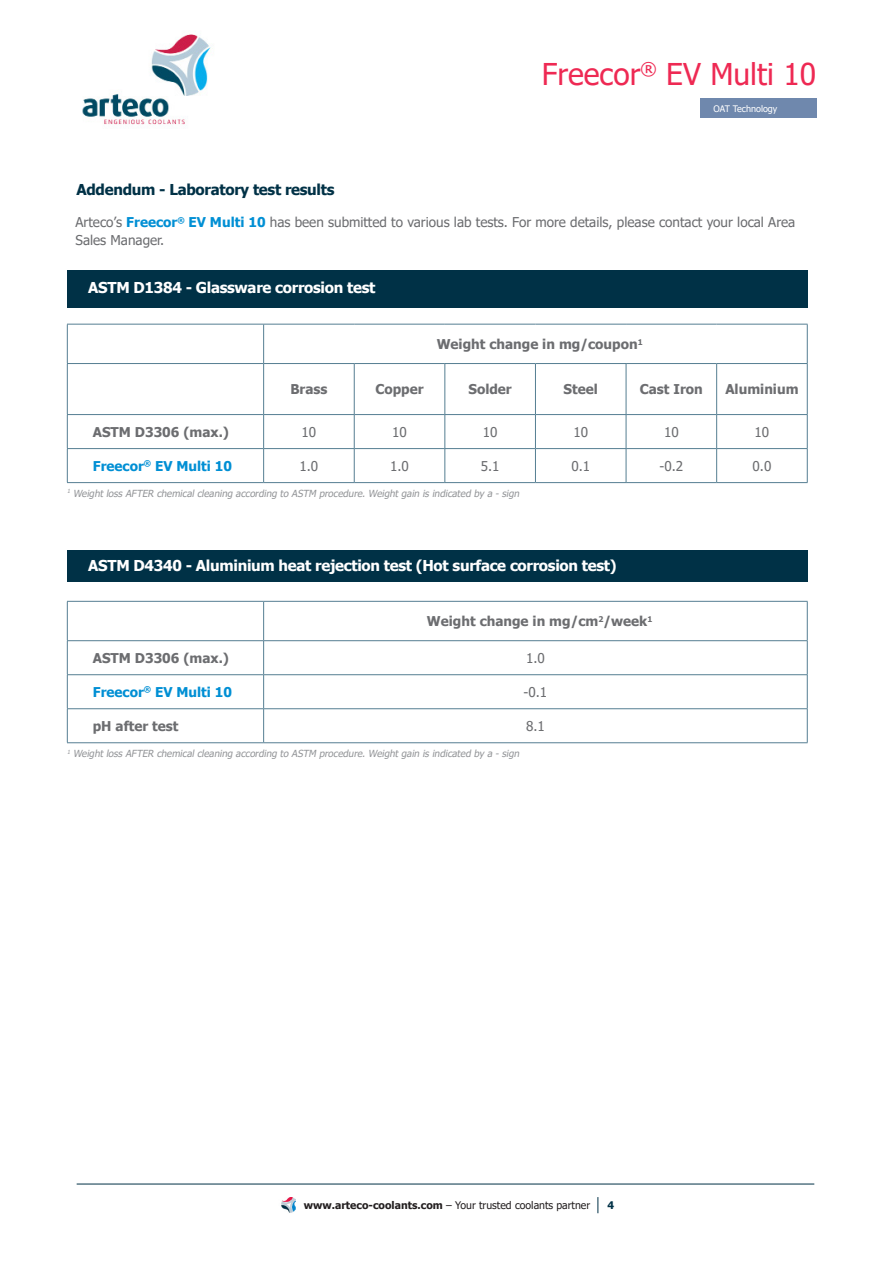
<style>
.page{position:relative;width:893px;height:1263px;background:#fff}
.page>*{position:absolute;margin:0;border:0;box-sizing:border-box;transform-origin:0 0}
.t1{font:30px "Tahoma";color:#ee2953}
.Paragraph_Style_1{font:700 15px "Tahoma";letter-spacing:-.02em;color:#fff}
.Paragraph_Style_1-2{font:700 15px "Tahoma";letter-spacing:-.02em;color:#003146}
.TEKST{font:13.5px/18px "Tahoma";color:#6c6d70}
.TEKST-2{font:700 13.5px "Tahoma";color:#6c6d70}
.TEKST-3{font:700 13.5px "Tahoma";color:#008fd4}
.t2{font:10.5px "Tahoma";color:#231f20}
.t3{font:700 10.5px "Tahoma";color:#003146}
.Voetnoot{font:italic 9.75px "Tahoma";color:#939598}
.t4{font:9px "Tahoma";color:#fff}
.s1{font-weight:700;color:#008fd4}
.s2{font-weight:700}
</style>
<div class="page">
<img style="left:82px;top:34px;width:129px;height:91px">
<img style="left:281px;top:1197px;width:15px;height:16px">
<svg style="left:597px;top:1197px;width:1px;height:16px"></svg>
<hr style="left:77px;top:1184px;width:737px;height:1px;background:#003146">
<div style="left:701px;top:98px;width:116px;height:20px;background:#6f88ad"></div>
<div style="left:67px;top:270px;width:741px;height:38px;background:#003146"></div>
<hr style="left:67px;top:324px;width:197px;height:1px;background:#557e92">
<hr style="left:67px;top:324px;width:1px;height:39px;background:#557e92">
<hr style="left:264px;top:324px;width:90px;height:1px;background:#557e92">
<hr style="left:263px;top:324px;width:1px;height:39px;background:#557e92">
<hr style="left:354px;top:324px;width:91px;height:1px;background:#557e92">
<hr style="left:445px;top:324px;width:90px;height:1px;background:#557e92">
<hr style="left:535px;top:324px;width:91px;height:1px;background:#557e92">
<hr style="left:626px;top:324px;width:91px;height:1px;background:#557e92">
<hr style="left:717px;top:324px;width:91px;height:1px;background:#557e92">
<hr style="left:807px;top:324px;width:1px;height:39px;background:#557e92">
<hr style="left:67px;top:363px;width:197px;height:1px;background:#557e92">
<hr style="left:67px;top:364px;width:1px;height:50px;background:#557e92">
<hr style="left:264px;top:363px;width:90px;height:1px;background:#557e92">
<hr style="left:263px;top:364px;width:1px;height:50px;background:#557e92">
<hr style="left:354px;top:363px;width:91px;height:1px;background:#557e92">
<hr style="left:354px;top:364px;width:1px;height:50px;background:#557e92">
<hr style="left:445px;top:363px;width:90px;height:1px;background:#557e92">
<hr style="left:445px;top:364px;width:1px;height:50px;background:#557e92">
<hr style="left:535px;top:363px;width:91px;height:1px;background:#557e92">
<hr style="left:535px;top:364px;width:1px;height:50px;background:#557e92">
<hr style="left:626px;top:363px;width:91px;height:1px;background:#557e92">
<hr style="left:626px;top:364px;width:1px;height:50px;background:#557e92">
<hr style="left:717px;top:363px;width:91px;height:1px;background:#557e92">
<hr style="left:716px;top:364px;width:1px;height:50px;background:#557e92">
<hr style="left:807px;top:364px;width:1px;height:50px;background:#557e92">
<hr style="left:67px;top:414px;width:197px;height:1px;background:#557e92">
<hr style="left:67px;top:415px;width:1px;height:33px;background:#557e92">
<hr style="left:264px;top:414px;width:90px;height:1px;background:#557e92">
<hr style="left:263px;top:415px;width:1px;height:33px;background:#557e92">
<hr style="left:354px;top:414px;width:91px;height:1px;background:#557e92">
<hr style="left:354px;top:415px;width:1px;height:33px;background:#557e92">
<hr style="left:445px;top:414px;width:90px;height:1px;background:#557e92">
<hr style="left:445px;top:415px;width:1px;height:33px;background:#557e92">
<hr style="left:535px;top:414px;width:91px;height:1px;background:#557e92">
<hr style="left:535px;top:415px;width:1px;height:33px;background:#557e92">
<hr style="left:626px;top:414px;width:91px;height:1px;background:#557e92">
<hr style="left:626px;top:415px;width:1px;height:33px;background:#557e92">
<hr style="left:717px;top:414px;width:91px;height:1px;background:#557e92">
<hr style="left:716px;top:415px;width:1px;height:33px;background:#557e92">
<hr style="left:807px;top:415px;width:1px;height:33px;background:#557e92">
<hr style="left:67px;top:448px;width:197px;height:1px;background:#557e92">
<hr style="left:67px;top:449px;width:1px;height:33px;background:#557e92">
<hr style="left:264px;top:448px;width:90px;height:1px;background:#557e92">
<hr style="left:263px;top:449px;width:1px;height:33px;background:#557e92">
<hr style="left:354px;top:448px;width:91px;height:1px;background:#557e92">
<hr style="left:354px;top:449px;width:1px;height:33px;background:#557e92">
<hr style="left:445px;top:448px;width:90px;height:1px;background:#557e92">
<hr style="left:445px;top:449px;width:1px;height:33px;background:#557e92">
<hr style="left:535px;top:448px;width:91px;height:1px;background:#557e92">
<hr style="left:535px;top:449px;width:1px;height:33px;background:#557e92">
<hr style="left:626px;top:448px;width:91px;height:1px;background:#557e92">
<hr style="left:626px;top:449px;width:1px;height:33px;background:#557e92">
<hr style="left:717px;top:448px;width:91px;height:1px;background:#557e92">
<hr style="left:716px;top:449px;width:1px;height:33px;background:#557e92">
<hr style="left:807px;top:449px;width:1px;height:33px;background:#557e92">
<hr style="left:67px;top:482px;width:197px;height:1px;background:#557e92">
<hr style="left:264px;top:482px;width:90px;height:1px;background:#557e92">
<hr style="left:354px;top:482px;width:91px;height:1px;background:#557e92">
<hr style="left:445px;top:482px;width:90px;height:1px;background:#557e92">
<hr style="left:535px;top:482px;width:91px;height:1px;background:#557e92">
<hr style="left:626px;top:482px;width:91px;height:1px;background:#557e92">
<hr style="left:717px;top:482px;width:91px;height:1px;background:#557e92">
<div style="left:67px;top:550px;width:741px;height:31px;background:#003146"></div>
<hr style="left:67px;top:601px;width:197px;height:1px;background:#557e92">
<hr style="left:67px;top:602px;width:1px;height:38px;background:#557e92">
<hr style="left:264px;top:601px;width:544px;height:1px;background:#557e92">
<hr style="left:263px;top:602px;width:1px;height:38px;background:#557e92">
<hr style="left:807px;top:602px;width:1px;height:38px;background:#557e92">
<hr style="left:67px;top:640px;width:197px;height:1px;background:#557e92">
<hr style="left:67px;top:641px;width:1px;height:33px;background:#557e92">
<hr style="left:264px;top:640px;width:544px;height:1px;background:#557e92">
<hr style="left:263px;top:641px;width:1px;height:33px;background:#557e92">
<hr style="left:807px;top:641px;width:1px;height:33px;background:#557e92">
<hr style="left:67px;top:674px;width:197px;height:1px;background:#557e92">
<hr style="left:67px;top:675px;width:1px;height:33px;background:#557e92">
<hr style="left:264px;top:674px;width:544px;height:1px;background:#557e92">
<hr style="left:263px;top:675px;width:1px;height:33px;background:#557e92">
<hr style="left:807px;top:675px;width:1px;height:33px;background:#557e92">
<hr style="left:67px;top:708px;width:197px;height:1px;background:#557e92">
<hr style="left:67px;top:709px;width:1px;height:33px;background:#557e92">
<hr style="left:264px;top:708px;width:544px;height:1px;background:#557e92">
<hr style="left:263px;top:709px;width:1px;height:33px;background:#557e92">
<hr style="left:807px;top:709px;width:1px;height:33px;background:#557e92">
<hr style="left:67px;top:742px;width:197px;height:1px;background:#557e92">
<hr style="left:264px;top:742px;width:544px;height:1px;background:#557e92">
<p class="t1" style="left:542px;top:54px;width:276px">Freecor<sup>®</sup> EV Multi 10</p>
<p class="t4" style="left:713px;top:102px;width:65px">OAT Technology</p>
<p class="Paragraph_Style_1-2" style="left:77px;top:179px;width:259px">Addendum - Laboratory test results</p>
<p class="TEKST" style="left:76px;top:214px;width:721px">Arteco’s <span class="s1">Freecor</span><sup>®</sup> <span class="s1">EV Multi 10</span> has been submitted to various lab tests. For more details, please contact your local Area<br>Sales Manager.</p>
<p class="Paragraph_Style_1" style="left:88px;top:277px;width:289px">ASTM D1384 - Glassware corrosion test</p>
<p class="TEKST-2" style="left:437px;top:335px;width:208px">Weight change in mg/coupon<sup>1</sup></p>
<p class="TEKST-2" style="left:290px;top:380px;width:39px">Brass</p>
<p class="TEKST-2" style="left:375px;top:380px;width:50px">Copper</p>
<p class="TEKST-2" style="left:468px;top:380px;width:45px">Solder</p>
<p class="TEKST-2" style="left:564px;top:380px;width:36px">Steel</p>
<p class="TEKST-2" style="left:640px;top:380px;width:64px">Cast Iron</p>
<p class="TEKST-2" style="left:725px;top:380px;width:75px">Aluminium</p>
<p class="TEKST-2" style="left:93px;top:422px;width:138px">ASTM D3306 (max.)</p>
<p class="TEKST" style="left:302px;top:424px;width:16px">10</p>
<p class="TEKST" style="left:392px;top:424px;width:16px">10</p>
<p class="TEKST" style="left:483px;top:424px;width:16px">10</p>
<p class="TEKST" style="left:573px;top:424px;width:16px">10</p>
<p class="TEKST" style="left:664px;top:424px;width:16px">10</p>
<p class="TEKST" style="left:755px;top:424px;width:16px">10</p>
<p class="TEKST-3" style="left:93px;top:456px;width:141px">Freecor<sup>®</sup> EV Multi 10</p>
<p class="TEKST" style="left:300px;top:458px;width:20px">1.0</p>
<p class="TEKST" style="left:390px;top:458px;width:20px">1.0</p>
<p class="TEKST" style="left:481px;top:458px;width:20px">5.1</p>
<p class="TEKST" style="left:571px;top:458px;width:20px">0.1</p>
<p class="TEKST" style="left:659px;top:458px;width:25px">-0.2</p>
<p class="TEKST" style="left:752px;top:458px;width:20px">0.0</p>
<p class="Voetnoot" style="left:67px;top:487px;width:456px"><sup>1</sup> WeightlossAFTER chemicalcleaning according to ASTM procedure.Weightgain isindicated by a -sign</p>
<p class="Paragraph_Style_1" style="left:88px;top:555px;width:530px">ASTM D4340 - Aluminium heat rejection test (Hot surface corrosion test)</p>
<p class="TEKST-2" style="left:427px;top:612px;width:227px">Weight change in mg/cm<sup>2</sup>/week<sup>1</sup></p>
<p class="TEKST-2" style="left:93px;top:648px;width:138px">ASTM D3306 (max.)</p>
<p class="TEKST" style="left:526px;top:650px;width:20px">1.0</p>
<p class="TEKST-3" style="left:93px;top:682px;width:141px">Freecor<sup>®</sup> EV Multi 10</p>
<p class="TEKST" style="left:524px;top:684px;width:25px">-0.1</p>
<p class="TEKST-2" style="left:93px;top:716px;width:87px">pH after test</p>
<p class="TEKST" style="left:526px;top:718px;width:20px">8.1</p>
<p class="Voetnoot" style="left:67px;top:747px;width:456px"><sup>1</sup> WeightlossAFTER chemicalcleaning according to ASTM procedure.Weightgain isindicated by a -sign</p>
<p class="t2" style="left:304px;top:1198px;width:288px"><span class="s2">www.arteco-coolants.com</span> – Your trusted coolants partner</p>
<p class="t3" style="left:607px;top:1197px;width:8px">4</p>
</div>
